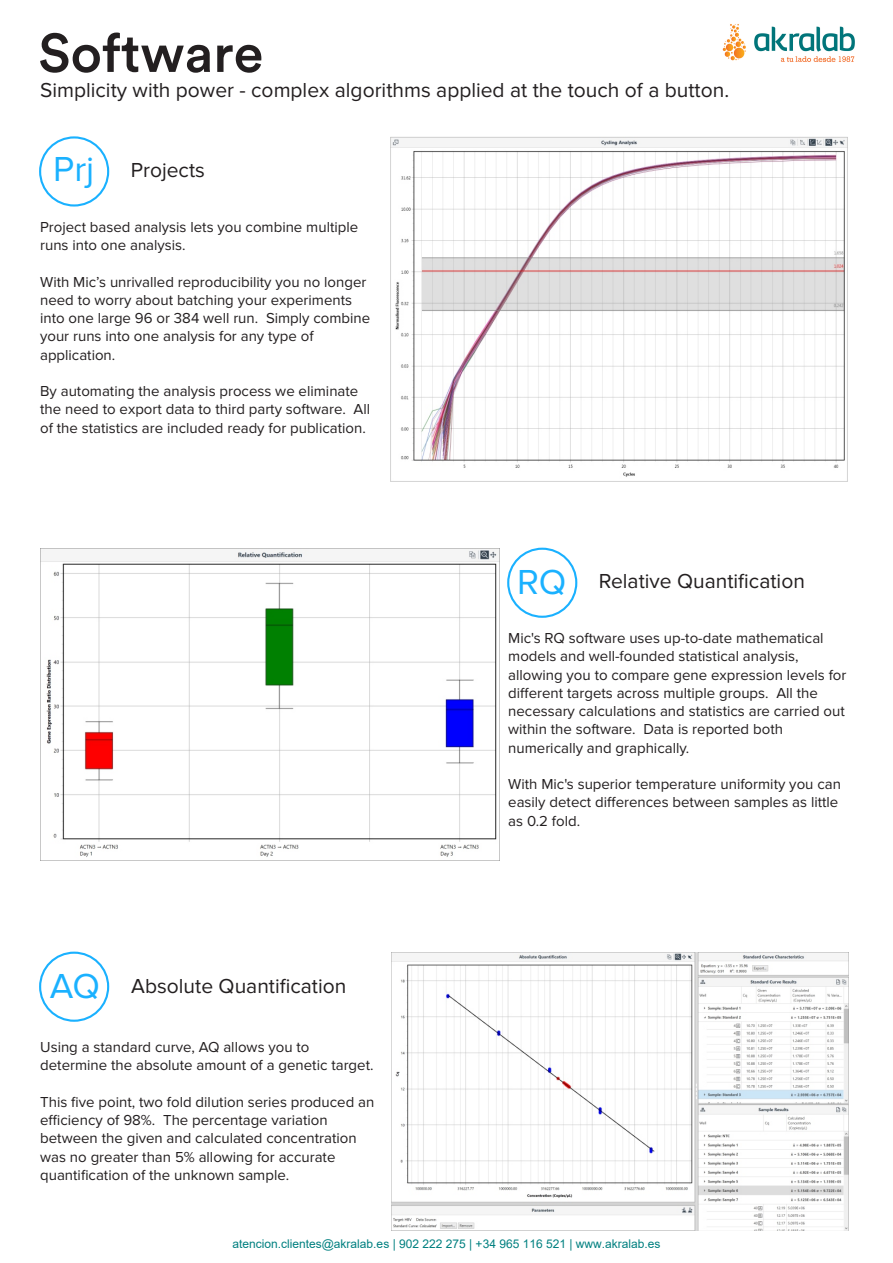
<style>
.page{position:relative;width:893px;height:1263px;background:#fff}
.page>*{position:absolute;margin:0;border:0;box-sizing:border-box;transform-origin:0 0}
.t1{font:500 54px "Circular TT";color:#231f20}
.t2{font:21px "Proxima Nova";color:#231f20}
.t3{font:15px/18.3px "Proxima Nova";color:#231f20}
.t4{font:12px "Arial";color:#008080}
.s1{font-size:36px;color:#1ab1ff}
</style>
<div class="page">
<div style="left:39px;top:951px;width:70px;height:71px;border:2px solid #1ab1ff;border-radius:50%"></div>
<img style="left:391px;top:953px;width:457px;height:277px">
<div style="left:507px;top:548px;width:70px;height:70px;border:2px solid #1ab1ff;border-radius:50%"></div>
<img style="left:40px;top:549px;width:459px;height:312px">
<div style="left:39px;top:136px;width:70px;height:71px;border:2px solid #1ab1ff;border-radius:50%"></div>
<img style="left:391px;top:137px;width:457px;height:344px">
<img style="left:722px;top:24px;width:133px;height:38px">
<h1 class="t1" style="left:38px;top:28px;width:227px">Software</h1>
<h2 class="t2" style="left:40px;top:80px;width:691px">Simplicity with power - complex algorithms applied at the touch of a button.</h2>
<h2 class="t2" style="left:53px;top:160px;width:153px"><span class="s1">Prj</span> Projects</h2>
<p class="t3" style="left:40px;top:218px;width:320px">Project based analysis lets you combine multiple runs into one analysis.</p>
<p class="t3" style="left:40px;top:273px;width:332px">With Mic’s unrivalled reproducibility you no longer need to worry about batching your experiments into one large 96 or 384 well run. Simply combine your runs into one analysis for any type of application.</p>
<p class="t3" style="left:40px;top:383px;width:332px">By automating the analysis process we eliminate the need to export data to third party software. All of the statistics are included ready for publication.</p>
<h2 class="t2" style="left:50px;top:977px;width:298px"><span class="s1">AQ</span> Absolute Quantification</h2>
<p class="t3" style="left:40px;top:1038px;width:335px">Using a standard curve, AQ allows you to determine the absolute amount of a genetic target.</p>
<p class="t3" style="left:40px;top:1093px;width:336px">This five point, two fold dilution series produced an efficiency of 98%. The percentage variation between the given and calculated concentration was no greater than 5% allowing for accurate quantification of the unknown sample.</p>
<h2 class="t2" style="left:517px;top:571px;width:289px"><span class="s1">RQ</span> Relative Quantification</h2>
<p class="t3" style="left:508px;top:629px;width:340px">Mic's RQ software uses up-to-date mathematical models and well-founded statistical analysis, allowing you to compare gene expression levels for different targets across multiple groups. All the necessary calculations and statistics are carried out within the software. Data is reported both numerically and graphically.</p>
<p class="t3" style="left:508px;top:776px;width:334px">With Mic's superior temperature uniformity you can easily detect differences between samples as little as 0.2 fold.</p>
<p class="t4" style="left:232px;top:1236px;width:430px">atencion.clientes@akralab.es | 902 222 275 | +34 965 116 521 | www.akralab.es</p>
</div>
